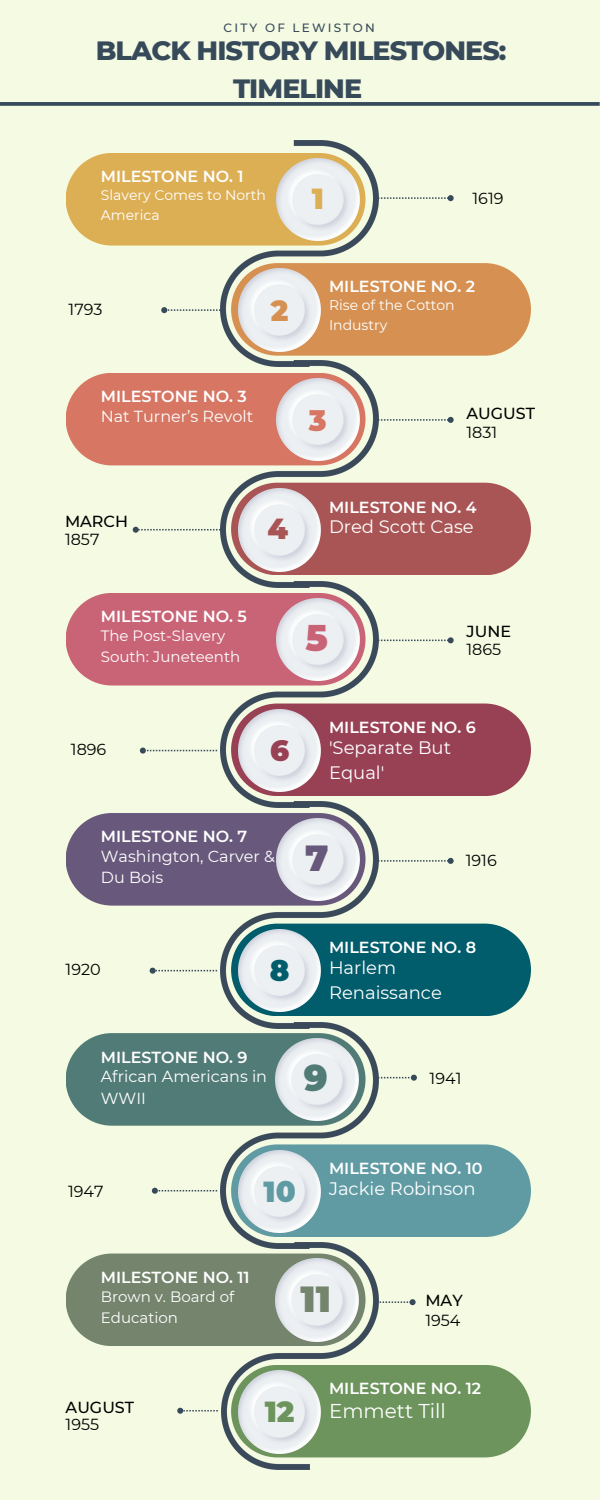
<style>
.page{position:relative;width:600px;height:1500px;background:#f5fae2}
.page>*{position:absolute;margin:0;border:0;box-sizing:border-box;transform-origin:0 0}
.t1{font:900 36.3px "Montserrat";color:#74846d}
.t2{font:900 36.3px "Montserrat";color:#c96477}
.t3{font:900 36.3px "Montserrat";color:#68597c}
.t4{font:900 36.3px "Montserrat";color:#517b77}
.t5{font:900 29px "Montserrat";color:#609ba4}
.t6{font:900 29px "Montserrat";color:#ddaf54}
.t7{font:900 29px "Montserrat";color:#d67663}
.t8{font:900 29px "Montserrat";color:#d69152}
.t9{font:900 29px "Montserrat";color:#a55}
.t10{font:900 29px "Montserrat";color:#994154}
.t11{font:900 29px "Montserrat";color:#015c6b}
.t12{font:800 27px/37.5px "Montserrat";letter-spacing:-.035em;color:#364a5a;text-align:center}
.t13{font:20px "Montserrat";color:#fff}
.t14{font:18px/24.8px "Montserrat";color:#fff}
.t15{font:600 16px "Montserrat";color:#fff}
.t16{font:16px/21.8px "Montserrat";color:#fff}
.t17{font:16px "Montserrat";color:#000}
.t18{font:500 16px "Montserrat";color:#000}
.t19{font:15px/21px "Montserrat";color:#fff}
.t20{font:14px/19.5px "Montserrat";color:#fff}
.t21{font:500 12px "Montserrat";letter-spacing:.185em;color:#364a5a}
.s1{font-weight:900;font-size:29px;color:#6d945c}
</style>
<div class="page">
<img style="left:221px;top:1028px;width:157px;height:215px">
<img style="left:221px;top:140px;width:157px;height:221px">
<img style="left:221px;top:361px;width:157px;height:220px">
<img style="left:221px;top:581px;width:157px;height:221px">
<img style="left:221px;top:802px;width:157px;height:226px">
<img style="left:221px;top:1243px;width:158px;height:226px">
<div style="left:66px;top:153px;width:300px;height:93px;background:#ddaf54;border-radius:46px"></div>
<img style="left:277px;top:158px;width:82px;height:83px">
<div style="left:66px;top:373px;width:300px;height:92px;background:#d67663;border-radius:46px"></div>
<div style="left:66px;top:593px;width:300px;height:93px;background:#c96477;border-radius:46px"></div>
<div style="left:66px;top:813px;width:300px;height:93px;background:#68597c;border-radius:46px"></div>
<div style="left:66px;top:1033px;width:300px;height:93px;background:#517b77;border-radius:46px"></div>
<div style="left:231px;top:263px;width:300px;height:93px;background:#d69152;border-radius:46px"></div>
<svg style="left:161px;top:306px;width:60px;height:8px"></svg>
<img style="left:238px;top:269px;width:83px;height:82px">
<img style="left:277px;top:378px;width:82px;height:83px">
<img style="left:277px;top:598px;width:82px;height:83px">
<img style="left:277px;top:818px;width:82px;height:83px">
<img style="left:276px;top:1038px;width:82px;height:83px">
<div style="left:231px;top:483px;width:300px;height:92px;background:#a55;border-radius:46px"></div>
<svg style="left:132px;top:526px;width:89px;height:8px"></svg>
<img style="left:238px;top:489px;width:83px;height:82px">
<div style="left:231px;top:704px;width:300px;height:92px;background:#994154;border-radius:46px"></div>
<svg style="left:139px;top:747px;width:78px;height:7px"></svg>
<img style="left:238px;top:709px;width:83px;height:83px">
<div style="left:231px;top:924px;width:300px;height:92px;background:#015c6b;border-radius:46px"></div>
<svg style="left:149px;top:967px;width:68px;height:7px"></svg>
<img style="left:238px;top:929px;width:83px;height:83px">
<div style="left:231px;top:1144px;width:300px;height:93px;background:#609ba4;border-radius:46px"></div>
<svg style="left:151px;top:1187px;width:66px;height:7px"></svg>
<img style="left:238px;top:1150px;width:83px;height:83px">
<svg style="left:378px;top:416px;width:76px;height:8px"></svg>
<svg style="left:378px;top:636px;width:76px;height:9px"></svg>
<svg style="left:378px;top:857px;width:76px;height:8px"></svg>
<svg style="left:378px;top:1074px;width:39px;height:8px"></svg>
<svg style="left:378px;top:194px;width:76px;height:8px"></svg>
<div style="left:66px;top:1254px;width:300px;height:92px;background:#74846d;border-radius:46px"></div>
<img style="left:276px;top:1259px;width:82px;height:82px">
<svg style="left:377px;top:1298px;width:39px;height:8px"></svg>
<div style="left:231px;top:1365px;width:300px;height:92px;background:#6d945c;border-radius:46px"></div>
<img style="left:238px;top:1371px;width:83px;height:82px">
<svg style="left:177px;top:1407px;width:41px;height:7px"></svg>
<svg style="left:0;top:102px;width:600px;height:4px;background:#415462"></svg>
<p class="t21" style="left:224px;top:20px;width:153px">CITY OF LEWISTON</p>
<h3 class="t12" style="left:96px;top:32px;width:412px">BLACK HISTORY MILESTONES:<br>TIMELINE</h3>
<p class="t15" style="left:101px;top:167px;width:144px">MILESTONE NO. 1</p>
<p class="t20" style="left:101px;top:186px;width:167px">Slavery Comes to North<br>America</p>
<h2 class="t6" style="left:312px;top:181px;width:14px">1</h2>
<p class="t17" style="left:473px;top:189px;width:33px">1619</p>
<p class="t17" style="left:69px;top:300px;width:35px">1793</p>
<h2 class="t8" style="left:271px;top:293px;width:19px">2</h2>
<p class="t15" style="left:329px;top:277px;width:147px">MILESTONE NO. 2</p>
<p class="t20" style="left:329px;top:296px;width:127px">Rise of the Cotton<br>Industry</p>
<p class="t15" style="left:101px;top:387px;width:147px">MILESTONE NO. 3</p>
<p class="t16" style="left:101px;top:405px;width:154px">Nat Turner’s Revolt</p>
<h2 class="t7" style="left:309px;top:403px;width:19px">3</h2>
<p class="t18" style="left:467px;top:403px;width:70px">AUGUST</p>
<p class="t17" style="left:467px;top:422px;width:32px">1831</p>
<p class="t15" style="left:329px;top:497px;width:149px">MILESTONE NO. 4</p>
<p class="t18" style="left:65px;top:511px;width:65px">MARCH</p>
<h2 class="t9" style="left:267px;top:511px;width:22px">4</h2>
<p class="t14" style="left:329px;top:515px;width:146px">Dred Scott Case</p>
<p class="t17" style="left:65px;top:530px;width:36px">1857</p>
<p class="t15" style="left:101px;top:607px;width:148px">MILESTONE NO. 5</p>
<p class="t19" style="left:101px;top:625px;width:141px">The Post-Slavery<br>South: Juneteenth</p>
<h1 class="t2" style="left:306px;top:616px;width:24px">5</h1>
<p class="t18" style="left:467px;top:622px;width:46px">JUNE</p>
<p class="t17" style="left:467px;top:639px;width:36px">1865</p>
<p class="t17" style="left:71px;top:740px;width:37px">1896</p>
<h2 class="t10" style="left:270px;top:733px;width:21px">6</h2>
<p class="t15" style="left:329px;top:717px;width:148px">MILESTONE NO. 6</p>
<p class="t14" style="left:329px;top:735px;width:124px">'Separate But<br>Equal'</p>
<p class="t15" style="left:101px;top:827px;width:148px">MILESTONE NO. 7</p>
<p class="t16" style="left:101px;top:845px;width:175px">Washington, Carver &amp;<br>Du Bois</p>
<h1 class="t3" style="left:305px;top:836px;width:25px">7</h1>
<p class="t17" style="left:466px;top:850px;width:33px">1916</p>
<p class="t17" style="left:66px;top:960px;width:37px">1920</p>
<h2 class="t11" style="left:270px;top:953px;width:21px">8</h2>
<p class="t15" style="left:329px;top:938px;width:149px">MILESTONE NO. 8</p>
<p class="t14" style="left:329px;top:955px;width:114px">Harlem<br>Renaissance</p>
<p class="t15" style="left:101px;top:1047px;width:148px">MILESTONE NO. 9</p>
<p class="t16" style="left:101px;top:1065px;width:168px">African Americans in<br>WWII</p>
<h1 class="t4" style="left:304px;top:1056px;width:25px">9</h1>
<p class="t17" style="left:430px;top:1068px;width:33px">1941</p>
<p class="t17" style="left:68px;top:1182px;width:37px">1947</p>
<h2 class="t5" style="left:264px;top:1174px;width:34px">10</h2>
<p class="t15" style="left:329px;top:1158px;width:155px">MILESTONE NO. 10</p>
<p class="t14" style="left:329px;top:1176px;width:148px">Jackie Robinson</p>
<p class="t15" style="left:101px;top:1267px;width:150px">MILESTONE NO. 11</p>
<p class="t19" style="left:101px;top:1286px;width:135px">Brown v. Board of<br>Education</p>
<h1 class="t1" style="left:301px;top:1276px;width:32px">11</h1>
<p class="t18" style="left:425px;top:1291px;width:39px">MAY</p>
<p class="t17" style="left:425px;top:1310px;width:37px">1954</p>
<p class="t15" style="left:329px;top:1379px;width:154px">MILESTONE NO. 12</p>
<p class="t18" style="left:66px;top:1398px;width:70px">AUGUST</p>
<p class="t13" style="left:265px;top:1399px;width:183px"><span class="s1">12</span> Emmett Till</p>
<p class="t17" style="left:66px;top:1415px;width:35px">1955</p>
</div>
